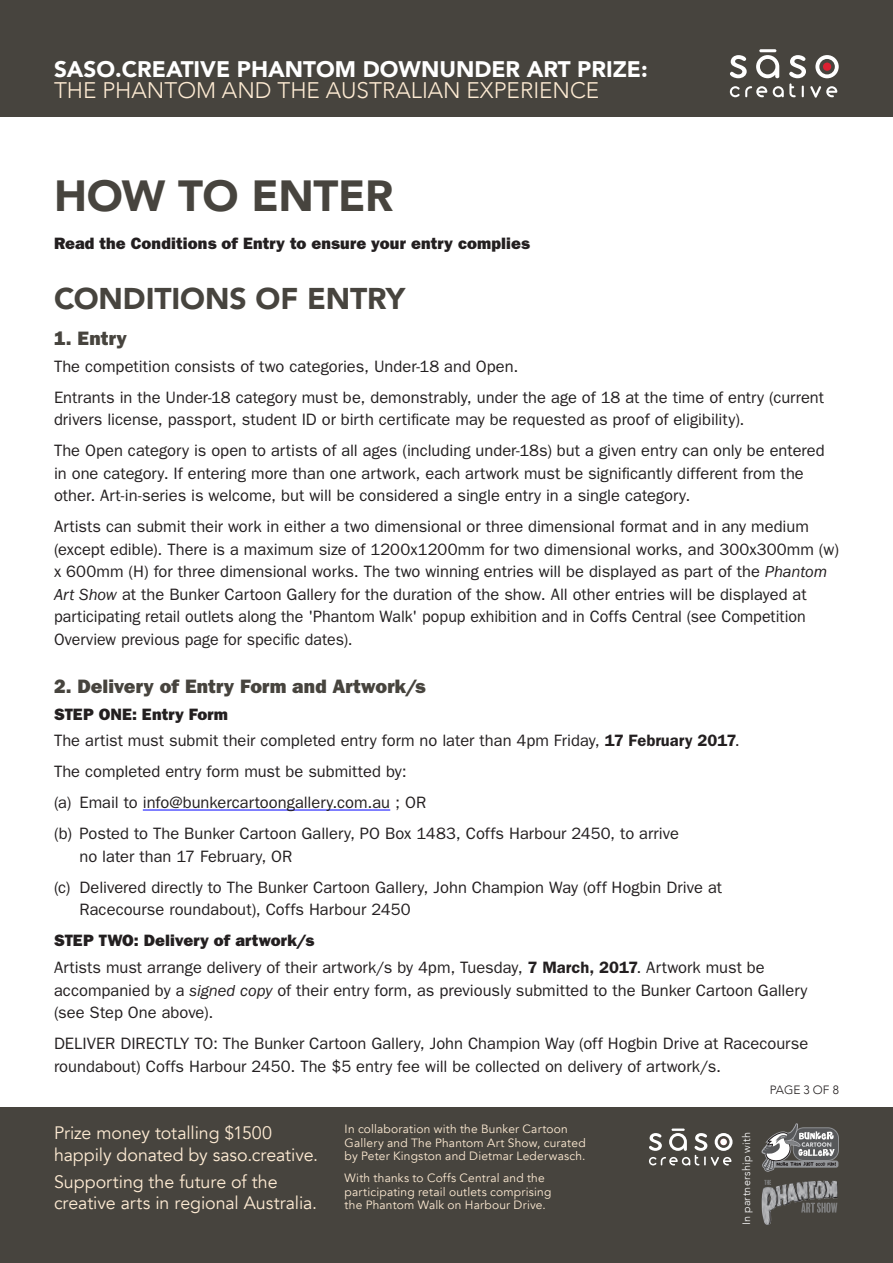
<style>
.page{position:relative;width:893px;height:1263px;background:#fff}
.page>*{position:absolute;margin:0;border:0;box-sizing:border-box;transform-origin:0 0}
.AHead{font:900 43.5px "Avenir";letter-spacing:-.01em;color:#47443e}
.BHead{font:900 30px "Avenir";letter-spacing:-.005em;color:#47443e}
.t1{font:900 22.5px "Avenir";color:#fff}
.t2{font:300 22.5px "Avenir";color:#feebd3}
.CHead{font:800 19.5px "Franklin Gothic LT";color:#47443e}
.t3{font:18px/21.6px "Avenir";letter-spacing:-.005em;color:#feebd3}
.List_Paragraph{font:16.5px/22.5px "Franklin Gothic LT";color:#231f20}
.t4{font:800 16.5px "Franklin Gothic LT";letter-spacing:.005em;color:#231f20}
.t5{font:12px/13.5px "Avenir";letter-spacing:.015em;color:#feebd3}
.t6{font:300 12px "Avenir";color:#231f20}
.t7{font:300 10.8px "Avenir";letter-spacing:.025em;color:#fff}
.s1{font-style:italic}
.s2{font-weight:600}
</style>
<div class="page">
<div style="left:0;top:1108px;width:893px;height:155px;background:#47443e"></div>
<div style="left:0;top:0;width:893px;height:116px;background:#47443e"></div>
<svg style="left:730px;top:55px;width:109px;height:43px"></svg>
<hr style="left:759px;top:49px;width:17px;height:3px;background:#fff;border-radius:2px">
<svg style="left:761px;top:1123px;width:78px;height:49px"></svg>
<img style="left:761px;top:1181px;width:66px;height:43px">
<svg style="left:801px;top:1202px;width:36px;height:11px"></svg>
<svg style="left:764px;top:1180px;width:7px;height:5px"></svg>
<svg style="left:649px;top:1128px;width:83px;height:38px"></svg>
<div style="left:720px;top:1138px;width:7px;height:7px;background:#fff;border-radius:50%"></div>
<hr style="left:143px;top:809px;width:247px;height:1px;background:#00f">
<h3 class="t1" style="left:54px;top:49px;width:595px">SASO.CREATIVE PHANTOM DOWNUNDER ART PRIZE:</h3>
<h3 class="t2" style="left:54px;top:76px;width:547px">THE PHANTOM AND THE AUSTRALIAN EXPERIENCE</h3>
<p class="AHead" style="left:54px;top:159px;width:341px">HOW TO ENTER</p>
<p class="t4" style="left:54px;top:234px;width:477px">Read the Conditions of Entry to ensure your entry complies</p>
<p class="BHead" style="left:54px;top:273px;width:353px">CONDITIONS OF ENTRY</p>
<p class="CHead" style="left:54px;top:327px;width:74px">1. Entry</p>
<p class="List_Paragraph" style="left:54px;top:355px;width:466px">The competition consists of two categories, Under-18 and Open.</p>
<p class="List_Paragraph" style="left:54px;top:386px;width:772px">Entrants in the Under-18 category must be, demonstrably, under the age of 18 at the time of entry (current drivers license, passport, student ID or birth certificate may be requested as proof of eligibility).</p>
<p class="List_Paragraph" style="left:54px;top:440px;width:772px">The Open category is open to artists of all ages (including under-18s) but a given entry can only be entered in one category. If entering more than one artwork, each artwork must be significantly different from the other. Art-in-series is welcome, but will be considered a single entry in a single category.</p>
<p class="List_Paragraph" style="left:54px;top:516px;width:786px">Artists can submit their work in either a two dimensional or three dimensional format and in any medium (except edible). There is a maximum size of 1200x1200mm for two dimensional works, and 300x300mm (w) x 600mm (H) for three dimensional works. The two winning entries will be displayed as part of the <span class="s1">Phantom Art Show</span> at the Bunker Cartoon Gallery for the duration of the show. All other entries will be displayed at participating retail outlets along the 'Phantom Walk' popup exhibition and in Coffs Central (see Competition Overview previous page for specific dates).</p>
<p class="CHead" style="left:54px;top:675px;width:373px">2. Delivery of Entry Form and Artwork/s</p>
<p class="t4" style="left:54px;top:704px;width:176px">STEP ONE: Entry Form</p>
<p class="List_Paragraph" style="left:54px;top:730px;width:687px">The artist must submit their completed entry form no later than 4pm Friday, <span class="s2">17 February 2017</span>.</p>
<p class="List_Paragraph" style="left:54px;top:761px;width:354px">The completed entry form must be submitted by:</p>
<p class="List_Paragraph" style="left:54px;top:792px;width:374px">(a) Email to info@bunkercartoongallery.com.au ; OR</p>
<p class="List_Paragraph" style="left:80px;top:823px;width:601px;text-indent:-26px">(b) Posted to The Bunker Cartoon Gallery, PO Box 1483, Coffs Harbour 2450, to arrive no later than 17 February, OR</p>
<p class="List_Paragraph" style="left:80px;top:876px;width:644px;text-indent:-26px">(c) Delivered directly to The Bunker Cartoon Gallery, John Champion Way (off Hogbin Drive at<br>Racecourse roundabout), Coffs Harbour 2450</p>
<p class="t4" style="left:54px;top:931px;width:262px">STEP TWO: Delivery of artwork/s</p>
<p class="List_Paragraph" style="left:54px;top:956px;width:755px">Artists must arrange delivery of their artwork/s by 4pm, Tuesday, <span class="s2">7 March, 2017</span>. Artwork must be accompanied by a <span class="s1">signed copy</span> of their entry form, as previously submitted to the Bunker Cartoon Gallery (see Step One above).</p>
<p class="List_Paragraph" style="left:54px;top:1032px;width:756px">DELIVER DIRECTLY TO: The Bunker Cartoon Gallery, John Champion Way (off Hogbin Drive at Racecourse roundabout) Coffs Harbour 2450. The $5 entry fee will be collected on delivery of artwork/s.</p>
<p class="t3" style="left:54px;top:1123px;width:266px">Prize money totalling $1500 happily donated by saso.creative.</p>
<p class="t3" style="left:54px;top:1171px;width:265px">Supporting the future of the creative arts in regional Australia.</p>
<p class="t5" style="left:345px;top:1123px;width:243px">In collaboration with the Bunker Cartoon<br>Gallery and The Phantom Art Show, curated by Peter Kingston and Dietmar Lederwasch.</p>
<p class="t5" style="left:345px;top:1172px;width:208px">With thanks to Coffs Central and the participating retail outlets comprising the Phantom Walk on Harbour Drive.</p>
<p class="t7" style="left:740px;top:1225px;width:94px;rotate:-90deg">In partnership with</p>
<p class="t6" style="left:770px;top:1083px;width:71px">PAGE 3 OF 8</p>
</div>
